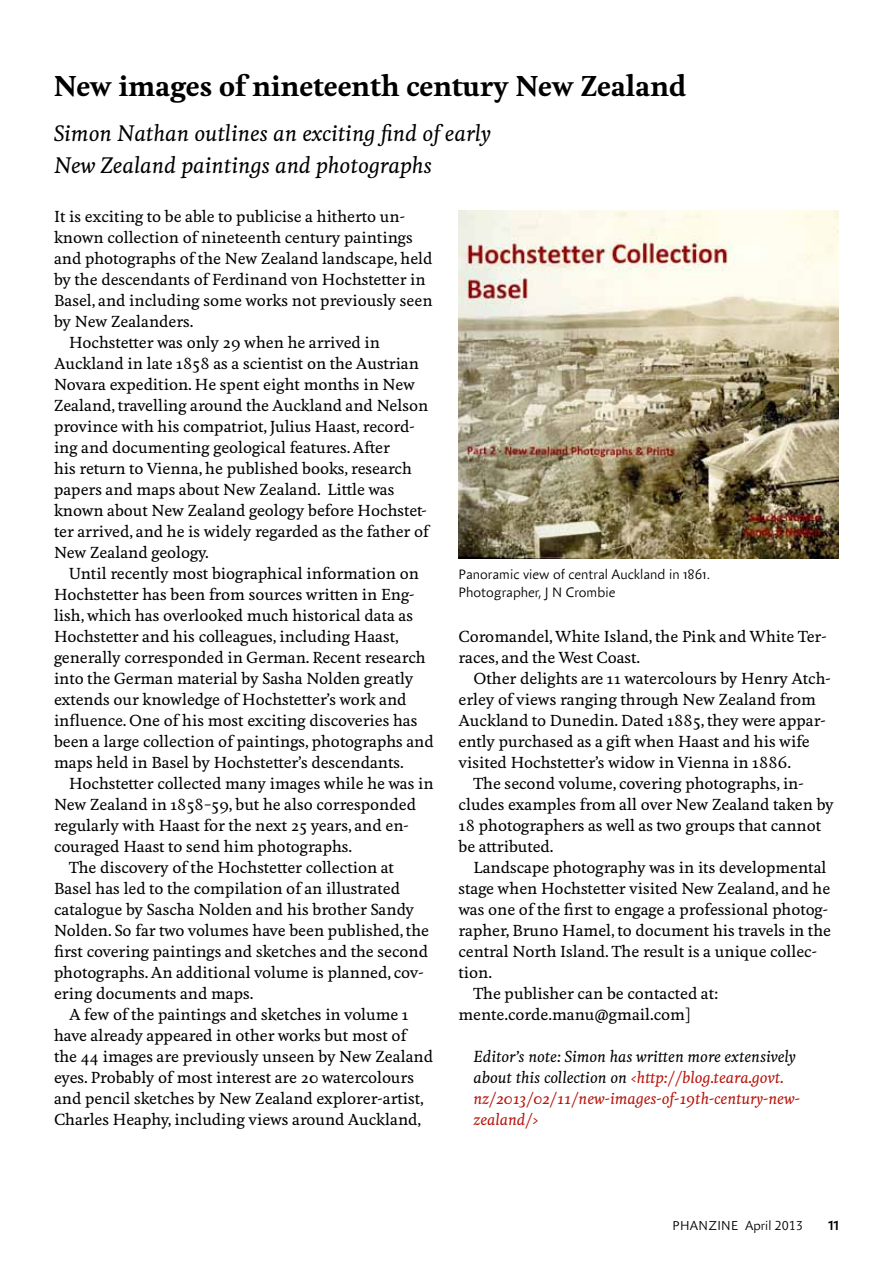
<style>
.page{position:relative;width:893px;height:1263px;background:#fff}
.page>*{position:absolute;margin:0;border:0;box-sizing:border-box;transform-origin:0 0}
.t1{font:700 27px "Feijoa";color:#000}
.t2{font:italic 500 21px/31.5px "Feijoa";color:#000}
.t3{font:500 15px/21px "Feijoa";color:#000}
.t4{font:italic 500 15px/21px "Feijoa";color:#b7130b}
.t5{font:300 13.5px/18px "Anselm Sans";color:#000}
.t6{font:300 12.75px "Anselm Sans";letter-spacing:.025em;color:#000}
.t7{font:500 12.75px "Anselm Sans";color:#000}
.s1{color:#000}
</style>
<div class="page">
<img style="left:458px;top:211px;width:381px;height:347px">
<h1 class="t1" style="left:54px;top:67px;width:634px">New images of nineteenth century New Zealand</h1>
<h2 class="t2" style="left:54px;top:118px;width:438px">Simon Nathan outlines an exciting find of early<br>New Zealand paintings and photographs</h2>
<p class="t3" style="left:54px;top:206px;width:352px">It is exciting to be able to publicise a hitherto un-</p>
<p class="t3" style="left:54px;top:227px;width:360px">known collection of nineteenth century paintings</p>
<p class="t3" style="left:54px;top:248px;width:380px">and photographs of the New Zealand landscape, held</p>
<p class="t3" style="left:54px;top:269px;width:373px">by the descendants of Ferdinand von Hochstetter in</p>
<p class="t3" style="left:54px;top:290px;width:380px">Basel, and including some works not previously seen</p>
<p class="t3" style="left:54px;top:311px;width:141px">by New Zealanders.</p>
<p class="t3" style="left:69px;top:332px;width:313px">Hochstetter was only 29 when he arrived in</p>
<p class="t3" style="left:54px;top:353px;width:366px">Auckland in late 1858 as a scientist on the Austrian</p>
<p class="t3" style="left:54px;top:374px;width:363px">Novara expedition. He spent eight months in New</p>
<p class="t3" style="left:54px;top:395px;width:376px">Zealand, travelling around the Auckland and Nelson</p>
<p class="t3" style="left:54px;top:416px;width:362px">province with his compatriot, Julius Haast, record-</p>
<p class="t3" style="left:54px;top:437px;width:337px">ing and documenting geological features. After</p>
<p class="t3" style="left:54px;top:458px;width:359px">his return to Vienna, he published books, research</p>
<p class="t3" style="left:54px;top:479px;width:342px">papers and maps about New Zealand. Little was</p>
<p class="t3" style="left:54px;top:500px;width:374px">known about New Zealand geology before Hochstet-</p>
<p class="t3" style="left:54px;top:521px;width:378px">ter arrived, and he is widely regarded as the father of</p>
<p class="t3" style="left:54px;top:542px;width:156px">New Zealand geology.</p>
<p class="t3" style="left:69px;top:563px;width:351px">Until recently most biographical information on</p>
<p class="t3" style="left:54px;top:584px;width:362px">Hochstetter has been from sources written in Eng-</p>
<p class="t3" style="left:54px;top:605px;width:361px">lish, which has overlooked much historical data as</p>
<p class="t3" style="left:54px;top:626px;width:346px">Hochstetter and his colleagues, including Haast,</p>
<p class="t3" style="left:54px;top:647px;width:373px">generally corresponded in German. Recent research</p>
<p class="t3" style="left:54px;top:668px;width:361px">into the German material by Sasha Nolden greatly</p>
<p class="t3" style="left:54px;top:689px;width:354px">extends our knowledge of Hochstetter’s work and</p>
<p class="t3" style="left:54px;top:710px;width:365px">influence. One of his most exciting discoveries has</p>
<p class="t3" style="left:54px;top:731px;width:381px">been a large collection of paintings, photographs and</p>
<p class="t3" style="left:54px;top:752px;width:351px">maps held in Basel by Hochstetter’s descendants.</p>
<p class="t3" style="left:69px;top:773px;width:366px">Hochstetter collected many images while he was in</p>
<p class="t3" style="left:54px;top:794px;width:363px">New Zealand in 1858–59, but he also corresponded</p>
<p class="t3" style="left:54px;top:815px;width:356px">regularly with Haast for the next 25 years, and en-</p>
<p class="t3" style="left:54px;top:836px;width:300px">couraged Haast to send him photographs.</p>
<p class="t3" style="left:69px;top:857px;width:327px">The discovery of the Hochstetter collection at</p>
<p class="t3" style="left:54px;top:878px;width:347px">Basel has led to the compilation of an illustrated</p>
<p class="t3" style="left:54px;top:899px;width:361px">catalogue by Sascha Nolden and his brother Sandy</p>
<p class="t3" style="left:54px;top:920px;width:377px">Nolden. So far two volumes have been published, the</p>
<p class="t3" style="left:54px;top:941px;width:375px">first covering paintings and sketches and the second</p>
<p class="t3" style="left:54px;top:962px;width:371px">photographs. An additional volume is planned, cov-</p>
<p class="t3" style="left:54px;top:983px;width:201px">ering documents and maps.</p>
<p class="t3" style="left:69px;top:1004px;width:341px">A few of the paintings and sketches in volume 1</p>
<p class="t3" style="left:54px;top:1025px;width:355px">have already appeared in other works but most of</p>
<p class="t3" style="left:54px;top:1046px;width:380px">the 44 images are previously unseen by New Zealand</p>
<p class="t3" style="left:54px;top:1067px;width:361px">eyes. Probably of most interest are 20 watercolours</p>
<p class="t3" style="left:54px;top:1088px;width:371px">and pencil sketches by New Zealand explorer-artist,</p>
<p class="t3" style="left:54px;top:1109px;width:369px">Charles Heaphy, including views around Auckland,</p>
<p class="t5" style="left:458px;top:565px;width:254px">Panoramic view of central Auckland in 1861.<br>Photographer, J N Crombie</p>
<p class="t3" style="left:458px;top:626px;width:370px">Coromandel, White Island, the Pink and White Ter&shy;races, and the West Coast.</p>
<p class="t3" style="left:473px;top:668px;width:359px">Other delights are 11 watercolours by Henry Atch-</p>
<p class="t3" style="left:458px;top:689px;width:359px">erley of views ranging through New Zealand from</p>
<p class="t3" style="left:458px;top:710px;width:369px">Auckland to Dunedin. Dated 1885, they were appar-</p>
<p class="t3" style="left:458px;top:731px;width:353px">ently purchased as a gift when Haast and his wife</p>
<p class="t3" style="left:458px;top:752px;width:334px">visited Hochstetter’s widow in Vienna in 1886.</p>
<p class="t3" style="left:473px;top:773px;width:332px">The second volume, covering photographs, in-</p>
<p class="t3" style="left:458px;top:794px;width:377px">cludes examples from all over New Zealand taken by</p>
<p class="t3" style="left:458px;top:815px;width:364px">18 photographers as well as two groups that cannot</p>
<p class="t3" style="left:458px;top:836px;width:97px">be attributed.</p>
<p class="t3" style="left:473px;top:857px;width:355px">Landscape photography was in its developmental</p>
<p class="t3" style="left:458px;top:878px;width:373px">stage when Hochstetter visited New Zealand, and he</p>
<p class="t3" style="left:458px;top:899px;width:371px">was one of the first to engage a professional photog-</p>
<p class="t3" style="left:458px;top:920px;width:374px">rapher, Bruno Hamel, to document his travels in the</p>
<p class="t3" style="left:458px;top:941px;width:360px">central North Island. The result is a unique collec-</p>
<p class="t3" style="left:458px;top:962px;width:35px">tion.</p>
<p class="t3" style="left:473px;top:983px;width:246px">The publisher can be contacted at :</p>
<p class="t3" style="left:458px;top:1004px;width:234px">mente.corde.manu@gmail.com]</p>
<p class="t4" style="left:473px;top:1047px;width:328px"><span class="s1">Editor’s note: Simon has written more extensively about this collection on</span> &lt;http://blog.teara.govt. nz/2013/02/11/new-images-of-19th-century-new&shy;zealand/&gt;</p>
<p class="t6" style="left:672px;top:1217px;width:132px">Phanzine April 2013</p>
<p class="t7" style="left:828px;top:1217px;width:12px">11</p>
</div>
